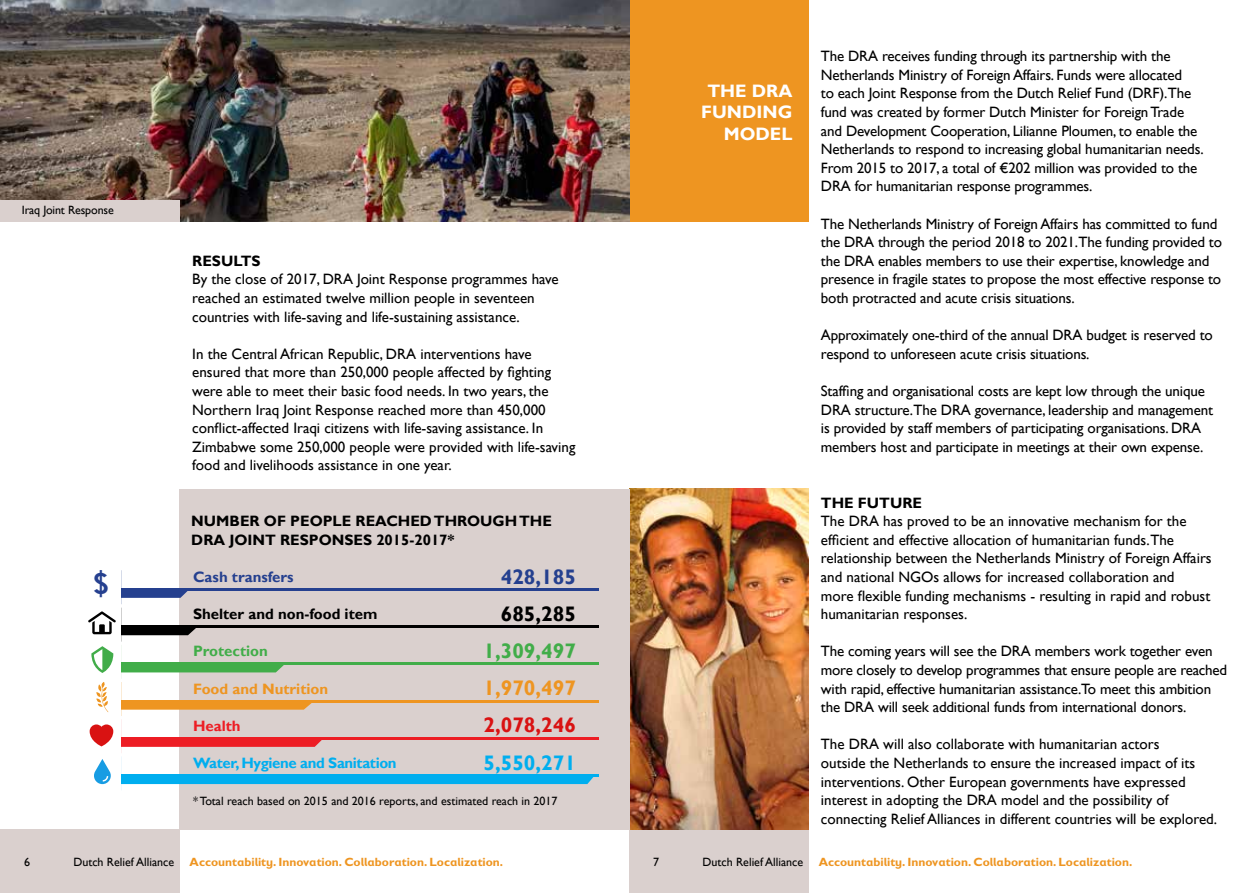
<style>
.page{position:relative;width:1259px;height:893px;background:#fff}
.page>*{position:absolute;margin:0;border:0;box-sizing:border-box;transform-origin:0 0}
.t1{font:29.4px "Trade Gothic LT Com Bd Cn 20";color:#25408f;scale:1.2 1}
.t2{font:700 21px "Gill Sans";color:#41ad49}
.t3{font:700 21px "Gill Sans";color:#ee9521}
.t4{font:700 21px "Gill Sans";color:#d91212}
.t5{font:700 21px "Gill Sans";color:#00aeef}
.t6{font:700 21px "Gill Sans";color:#25408f}
.t7{font:700 21px "Gill Sans";color:#000}
.t8{font:700 18px/21.6px "Gill Sans";color:#fff}
.t9{font:15px/18.6px "Gill Sans";letter-spacing:-.01em;color:#000}
.t10{font:700 15px/18.6px "Gill Sans";color:#000}
.t11{font:700 15px "Gill Sans";letter-spacing:-.025em;color:#00aeef}
.t12{font:700 15px "Gill Sans";color:#ee9521}
.t13{font:700 15px "Gill Sans";color:#25408f}
.t14{font:700 15px "Gill Sans";color:#41ad49}
.t15{font:700 15px "Gill Sans";color:#ed1d24}
.t16{font:12px "Gill Sans";color:#000}
.t17{font:700 12px "Gill Sans Infant Std";color:#ee9521}
</style>
<div class="page">
<div style="left:0;top:829px;width:179px;height:64px;background:#dad0ce"></div>
<div style="left:629px;top:829px;width:179px;height:64px;background:#dad0ce"></div>
<div style="left:629px;top:0;width:179px;height:221px;background:#ee9521"></div>
<img style="left:630px;top:489px;width:179px;height:340px">
<img style="left:0;top:0;width:629px;height:221px">
<div style="left:179px;top:489px;width:451px;height:340px;background:#dad0ce"></div>
<svg style="left:121px;top:590px;width:68px;height:8px"></svg>
<hr style="left:120px;top:774px;width:479px;height:3px;background:#00aeef">
<hr style="left:120px;top:737px;width:479px;height:2px;background:#ed1d24">
<hr style="left:120px;top:700px;width:479px;height:2px;background:#ee9521">
<hr style="left:120px;top:663px;width:479px;height:2px;background:#41ad49">
<hr style="left:120px;top:626px;width:479px;height:2px;background:#000">
<hr style="left:120px;top:588px;width:479px;height:2px;background:#25408f">
<svg style="left:94px;top:759px;width:500px;height:25px"></svg>
<svg style="left:89px;top:724px;width:234px;height:23px"></svg>
<svg style="left:96px;top:682px;width:218px;height:30px"></svg>
<svg style="left:91px;top:646px;width:194px;height:27px"></svg>
<svg style="left:88px;top:611px;width:109px;height:24px"></svg>
<div style="left:0;top:200px;width:179px;height:22px;background:#dad0ce"></div>
<p class="t16" style="left:22px;top:203px;width:94px">Iraq Joint Response</p>
<p class="t10" style="left:192px;top:252px;width:40px">RESULT</p>
<p class="t10" style="left:251px;top:252px;width:11px">S</p>
<p class="t9" style="left:192px;top:270px;width:368px">By the close of 2017, DRA Joint Response programmes have reached an estimated twelve million people in seventeen countries with life-saving and life-sustaining assistance.</p>
<p class="t9" style="left:192px;top:345px;width:385px">In the Central African Republic, DRA interventions have ensured that more than 250,000 people affected by fighting were able to meet their basic food needs. In two years, the Northern Iraq Joint Response reached more than 450,000 conflict-affected Iraqi citizens with life-saving assistance. In Zimbabwe some 250,000 people were provided with life-saving food and livelihoods assistance in one year.</p>
<p class="t10" style="left:191px;top:512px;width:362px">Number of people reached through the<br>DRA joint respo</p>
<p class="t10" style="left:332px;top:531px;width:124px">nses 2015-2017*</p>
<h1 class="t1" style="left:93px;top:565px;width:15px">$</h1>
<h2 class="t6" style="left:501px;top:564px;width:77px">428,185</h2>
<h2 class="t7" style="left:501px;top:601px;width:77px">685,285</h2>
<h2 class="t2" style="left:483px;top:638px;width:94px">1,309,497</h2>
<h2 class="t3" style="left:483px;top:675px;width:94px">1,970,497</h2>
<h2 class="t4" style="left:483px;top:713px;width:94px">2,078,246</h2>
<h2 class="t5" style="left:483px;top:750px;width:94px">5,550,271</h2>
<p class="t13" style="left:193px;top:568px;width:102px">Cash transfers</p>
<p class="t10" style="left:193px;top:605px;width:186px">Shelter and non-food item</p>
<p class="t14" style="left:193px;top:642px;width:76px">Protection</p>
<p class="t12" style="left:193px;top:679px;width:137px">Food and Nutrition</p>
<p class="t15" style="left:193px;top:717px;width:49px">Health</p>
<p class="t11" style="left:193px;top:754px;width:205px">Water, Hygiene and Sanitation</p>
<p class="t16" style="left:193px;top:794px;width:366px">* Total reach based on 2015 and 2016 reports, and estimated reach in 2017</p>
<p class="t8" style="left:707px;top:81px;width:14px">THE</p>
<p class="t8" style="left:751px;top:81px;width:42px">DRA</p>
<p class="t8" style="left:701px;top:102px;width:14px">FUN</p>
<p class="t8" style="left:724px;top:102px;width:70px;text-indent:18px">DING<br>MODEL</p>
<p class="t9" style="left:821px;top:47px;width:384px">The DRA receives funding through its partnership with the Netherlands Ministry of Foreign Affairs. Funds were allocated<br>to each Joint Response from the Dutch Relief Fund (DRF).The fund was created by former Dutch Minister for Foreign Trade and Development Cooperation, Lilianne Ploumen, to enable the Netherlands to respond to increasing global humanitarian needs.<br>From 2015 to 2017, a total of €202 million was provided to the DRA for humanitarian response programmes.</p>
<p class="t9" style="left:821px;top:214px;width:403px">The Netherlands Ministry of Foreign Affairs has committed to fund the DRA through the period 2018 to 2021.The funding provided to the DRA enables members to use their expertise, knowledge and presence in fragile states to propose the most effective response to both protracted and acute crisis situations.</p>
<p class="t9" style="left:821px;top:326px;width:393px">Approximately one-third of the annual DRA budget is reserved to respond to unforeseen acute crisis situations.</p>
<p class="t9" style="left:821px;top:382px;width:394px">Staffing and organisational costs are kept low through the unique DRA structure.The DRA governance, leadership and management is provided by staff members of participating organisations. DRA members host and participate in meetings at their own expense.</p>
<p class="t10" style="left:821px;top:494px;width:12px">THE</p>
<p class="t10" style="left:858px;top:494px;width:12px">FUTU</p>
<p class="t10" style="left:902px;top:494px;width:19px">RE</p>
<p class="t9" style="left:821px;top:512px;width:392px">The DRA has proved to be an innovative mechanism for the efficient and effective allocation of humanitarian funds.The relationship between the Netherlands Ministry of Foreign Affairs and national NGOs allows for increased collaboration and<br>more flexible funding mechanisms - resulting in rapid and robust humanitarian responses.</p>
<p class="t9" style="left:821px;top:642px;width:408px">The coming years will see the DRA members work together even more closely to develop programmes that ensure people are reached with rapid, effective humanitarian assistance.To meet this ambition the DRA will seek additional funds from international donors.</p>
<p class="t9" style="left:821px;top:735px;width:398px">The DRA will also collaborate with humanitarian actors<br>outside the Netherlands to ensure the increased impact of its interventions. Other European governments have expressed interest in adopting the DRA model and the possibility of connecting Relief Alliances in different countries will be explored.</p>
<p class="t16" style="left:24px;top:855px;width:7px">6</p>
<p class="t16" style="left:73px;top:855px;width:102px">Dutch Relief Alliance</p>
<p class="t17" style="left:190px;top:855px;width:315px">Accountability. Innovation. Collaboration. Localization.</p>
<p class="t16" style="left:653px;top:855px;width:7px">7</p>
<p class="t16" style="left:702px;top:855px;width:102px">Dutch Relief Alliance</p>
<p class="t17" style="left:818px;top:855px;width:315px">Accountability. Innovation. Collaboration. Localization.</p>
</div>
